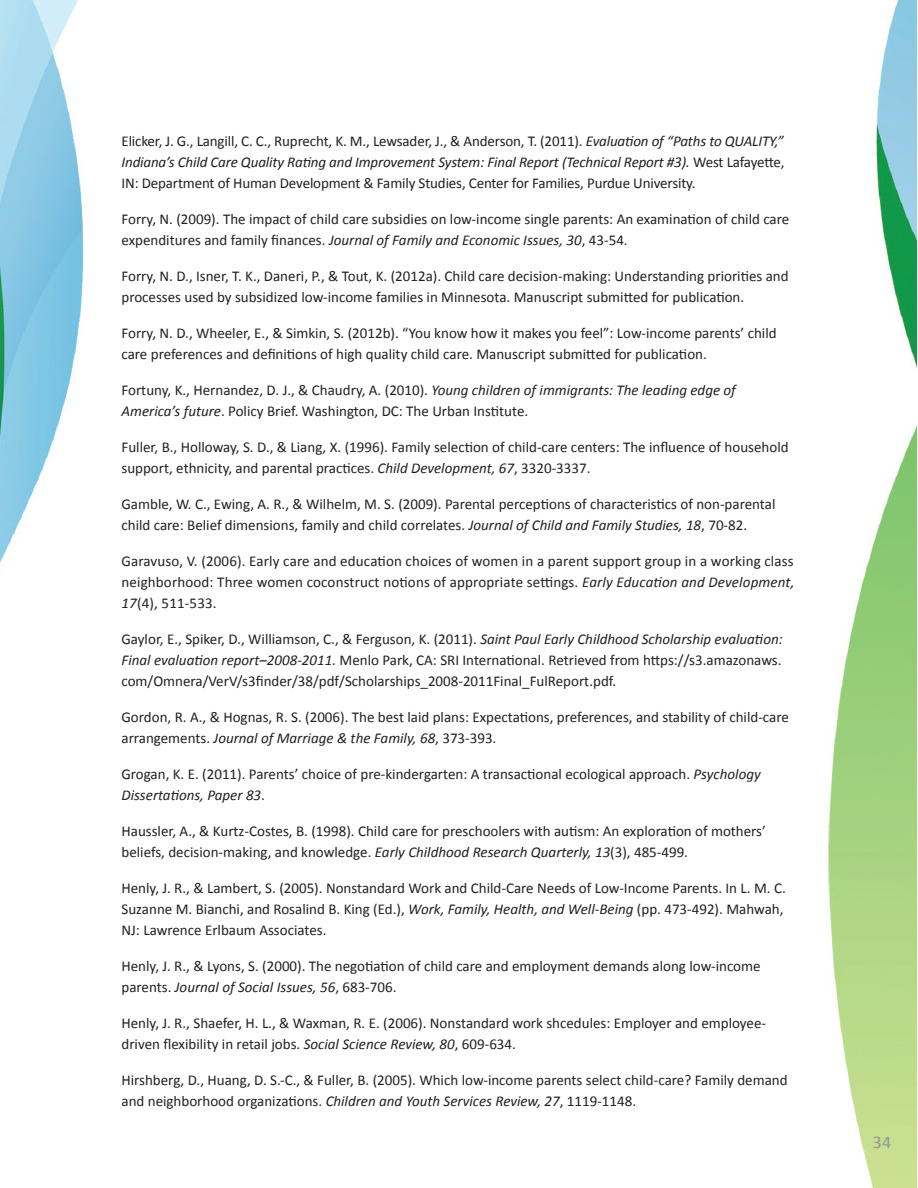
<style>
.page{position:relative;width:918px;height:1188px;background:#fff}
.page>*{position:absolute;margin:0;border:0;box-sizing:border-box;transform-origin:0 0}
.t1{font:18px "Calibri";color:#939598}
.t2{font:15px/21px "Calibri";color:#231f20}
.t3{font:italic 15px/21px "Calibri";letter-spacing:-.01em;color:#231f20}
.s1{font-style:normal}
.s2{font-style:italic}
</style>
<div class="page">
<img style="left:0;top:0;width:918px;height:1188px">
<p class="t3" style="left:122px;top:130px;width:665px"><span class="s1">Elicker, J. G., Langill, C. C., Ruprecht, K. M., Lewsader, J., &amp; Anderson, T. (2011).</span> Evaluation of“Paths to QUALITY,”<br>Indiana’s Child Care Quality Rating and Improvement System: Final Report (Technical Report #3). <span class="s1">West Lafayette,</span></p>
<p class="t2" style="left:122px;top:173px;width:576px">IN: Department of Human Development &amp; Family Studies, Center for Families, Purdue University.</p>
<p class="t2" style="left:122px;top:209px;width:669px">Forry, N. (2009). The impact of child care subsidies on low-income single parents: An examination of child care expenditures and family finances. <span class="s2">Journal ofFamily and Economic Issues, 30</span>, 43-54.</p>
<p class="t2" style="left:122px;top:266px;width:669px">Forry, N. D., Isner, T. K., Daneri, P., &amp; Tout, K. (2012a). Child care decision-making: Understanding priorities and processes used by subsidized low-income families in Minnesota. Manuscript submitted for publication.</p>
<p class="t2" style="left:122px;top:323px;width:657px">Forry, N. D., Wheeler, E., &amp; Simkin, S. (2012b). “You know how it makes you feel”: Low-income parents’ child care preferences and definitions of high quality child care. Manuscript submitted for publication.</p>
<p class="t2" style="left:122px;top:380px;width:619px">Fortuny, K., Hernandez, D. J., &amp; Chaudry, A. (2010). <span class="s2">Young children ofimmigrants: The leading edge of<br>America’s future</span>. Policy Brief. Washington, DC: The Urban Institute.</p>
<p class="t2" style="left:122px;top:437px;width:669px">Fuller, B., Holloway, S. D., &amp; Liang, X. (1996). Family selection of child-care centers: The influence of household support, ethnicity, and parental practices. <span class="s2">Child Development, 67</span>, 3320-3337.</p>
<p class="t2" style="left:122px;top:494px;width:655px">Gamble, W. C., Ewing, A. R., &amp; Wilhelm, M. S. (2009). Parental perceptions of characteristics of non-parental</p>
<p class="t2" style="left:122px;top:515px;width:627px">child care: Belief dimensions, family and child correlates. <span class="s2">Journal ofChild and Family Studies, 18</span>, 70-82.</p>
<p class="t2" style="left:122px;top:551px;width:675px;text-align:justify">Garavuso, V. (2006). Early care and education choices of women in a parent support group in a working class neighborhood: Three women coconstruct notions of appropriate settings. <span class="s2">Early Education and Development, 17</span>(4), 511-533.</p>
<p class="t2" style="left:122px;top:629px;width:663px;text-align:justify">Gaylor, E., Spiker, D., Williamson, C., &amp; Ferguson, K. (2011). <span class="s2">Saint Paul Early Childhood Scholarship evaluation:<br>Final evaluation report–2008-2011.</span> Menlo Park, CA: SRI International. Retrieved from https://s3.amazonaws. com/Omnera/VerV/s3finder/38/pdf/Scholarships_2008-2011Final_FulReport.pdf.</p>
<p class="t2" style="left:122px;top:707px;width:669px">Gordon, R. A., &amp; Hognas, R. S. (2006). The best laid plans: Expectations, preferences, and stability of child-care</p>
<p class="t3" style="left:122px;top:727px;width:376px"><span class="s1">arrangements.</span> Journal ofMarriage &amp; the Family, 68<span class="s1">, 373-393.</span></p>
<p class="t2" style="left:122px;top:764px;width:641px">Grogan, K. E. (2011). Parents’ choice of pre-kindergarten: A transactional ecological approach. <span class="s2">Psychology<br>Dissertations, Paper 83</span>.</p>
<p class="t2" style="left:122px;top:821px;width:646px">Haussler, A., &amp; Kurtz-Costes, B. (1998). Child care for preschoolers with autism: An exploration of mothers’</p>
<p class="t2" style="left:122px;top:842px;width:568px">beliefs, decision-making, and knowledge. <span class="s2">Early Childhood Research Quarterly, 13</span>(3), 485-499.</p>
<p class="t2" style="left:122px;top:878px;width:666px">Henly, J. R., &amp; Lambert, S. (2005). Nonstandard Work and Child-Care Needs of Low-Income Parents. In L. M. C.<br>Suzanne M. Bianchi, and Rosalind B. King (Ed.), <span class="s2">Work, Family, Health, and Well-Being</span> (pp. 473-492). Mahwah,<br>NJ: Lawrence Erlbaum Associates.</p>
<p class="t2" style="left:122px;top:956px;width:641px">Henly, J. R., &amp; Lyons, S. (2000). The negotiation of child care and employment demands along low-income</p>
<p class="t3" style="left:122px;top:976px;width:276px"><span class="s1">parents.</span> Journal ofSocial Issues, 56<span class="s1">, 683-706.</span></p>
<p class="t2" style="left:122px;top:1013px;width:646px">Henly, J. R., Shaefer, H. L., &amp; Waxman, R. E. (2006). Nonstandard work shcedules: Employer and employee&shy;driven flexibility in retail jobs. <span class="s2">Social Science Review, 80</span>, 609-634.</p>
<p class="t2" style="left:121px;top:1070px;width:668px">Hirshberg, D., Huang, D. S.-C., &amp; Fuller, B. (2005). Which low-income parents select child-care? Family demand and neighborhood organizations. <span class="s2">Children and Youth Services Review, 27</span>, 1119-1148.</p>
<p class="t1" style="left:873px;top:1130px;width:20px">34</p>
</div>
